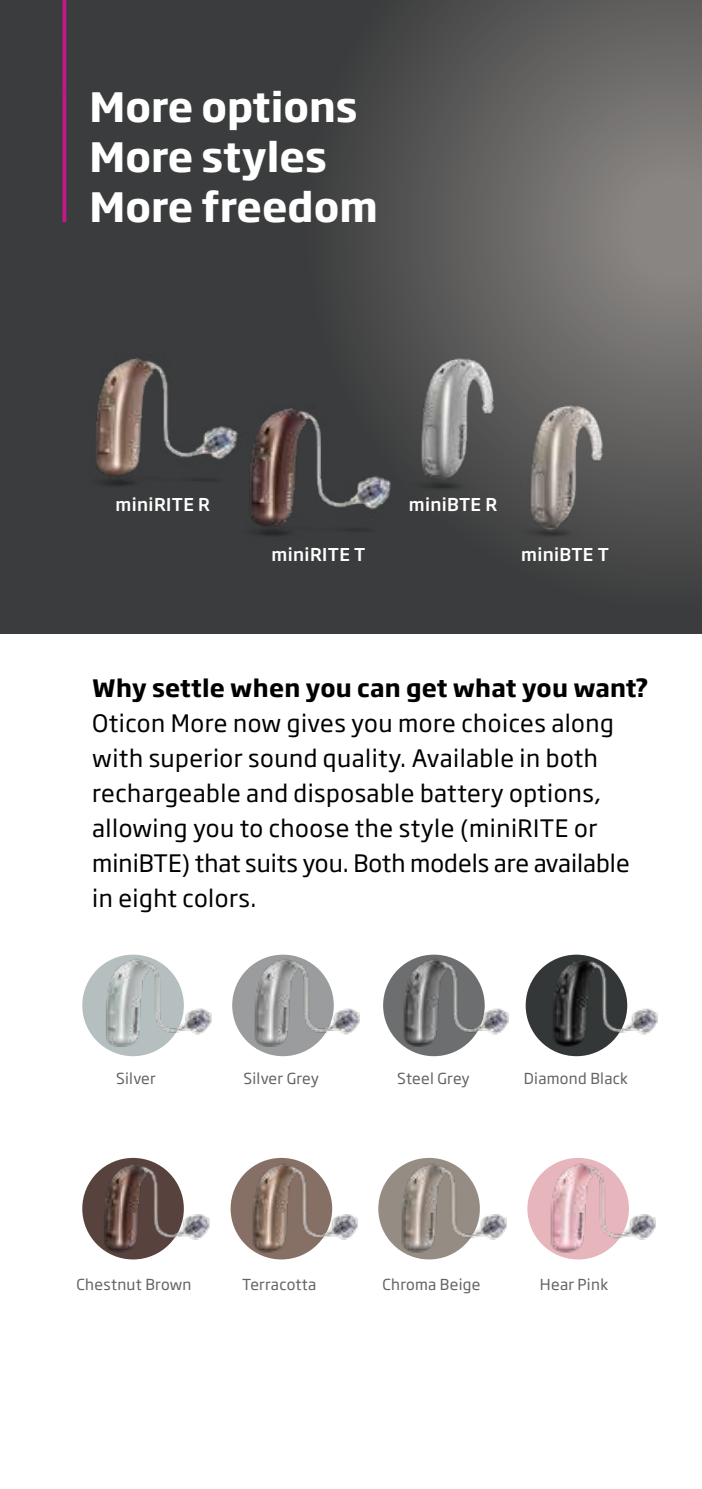
<style>
.page{position:relative;width:702px;height:1489px;background:#fff}
.page>*{position:absolute;margin:0;border:0;box-sizing:border-box;transform-origin:0 0}
.t1{font:700 40px/50px "Soho Gothic Pro";color:#fff}
.t2{font:23.75px/35px "Soho Gothic Pro";letter-spacing:.02em;color:#000}
.t3{font:700 23.75px "Soho Gothic Pro";letter-spacing:.01em;color:#000}
.t4{font:500 17.5px "Soho Gothic Pro";letter-spacing:.02em;color:#fff}
.t5{font:15px "Soho Gothic Pro";letter-spacing:.02em;color:#626366}
</style>
<div class="page">
<div style="left:0;top:0;width:702px;height:633px;background:#3b3c3d"></div>
<svg style="left:349px;top:0;width:353px;height:566px"></svg>
<img style="left:82px;top:954px;width:130px;height:102px">
<img style="left:554px;top:954px;width:104px;height:102px">
<img style="left:232px;top:954px;width:128px;height:102px">
<img style="left:383px;top:954px;width:171px;height:102px">
<img style="left:552px;top:1158px;width:104px;height:101px">
<img style="left:404px;top:1157px;width:148px;height:102px">
<img style="left:82px;top:1157px;width:128px;height:102px">
<img style="left:230px;top:1157px;width:174px;height:102px">
<img style="left:404px;top:357px;width:117px;height:139px">
<img style="left:516px;top:403px;width:113px;height:140px">
<img style="left:96px;top:358px;width:108px;height:128px">
<img style="left:204px;top:403px;width:188px;height:140px">
<svg style="left:62px;top:0;width:4px;height:90px"></svg>
<svg style="left:62px;top:90px;width:4px;height:132px"></svg>
<h1 class="t1" style="left:90px;top:79px;width:290px">More options<br>More styles<br>More freedom</h1>
<p class="t4" style="left:115px;top:491px;width:96px">miniRITE R</p>
<p class="t4" style="left:409px;top:491px;width:90px">miniBTE R</p>
<p class="t4" style="left:271px;top:540px;width:95px">miniRITE T</p>
<p class="t4" style="left:521px;top:540px;width:89px">miniBTE T</p>
<p class="t3" style="left:92px;top:669px;width:558px">Why settle when you can get what you want?</p>
<p class="t2" style="left:92px;top:704px;width:539px">Oticon More now gives you more choices along with superior sound quality. Available in both rechargeable and disposable battery options, allowing you to choose the style (miniRITE or miniBTE) that suits you. Both models are available in eight colors.</p>
<p class="t5" style="left:116px;top:1066px;width:41px">Silver</p>
<p class="t5" style="left:243px;top:1066px;width:77px">Silver Grey</p>
<p class="t5" style="left:397px;top:1066px;width:74px">Steel Grey</p>
<p class="t5" style="left:523px;top:1066px;width:106px">Diamond Black</p>
<p class="t5" style="left:77px;top:1272px;width:116px">Chestnut Brown</p>
<p class="t5" style="left:242px;top:1272px;width:76px">Terracotta</p>
<p class="t5" style="left:382px;top:1272px;width:100px">Chroma Beige</p>
<p class="t5" style="left:540px;top:1272px;width:70px">Hear Pink</p>
</div>
